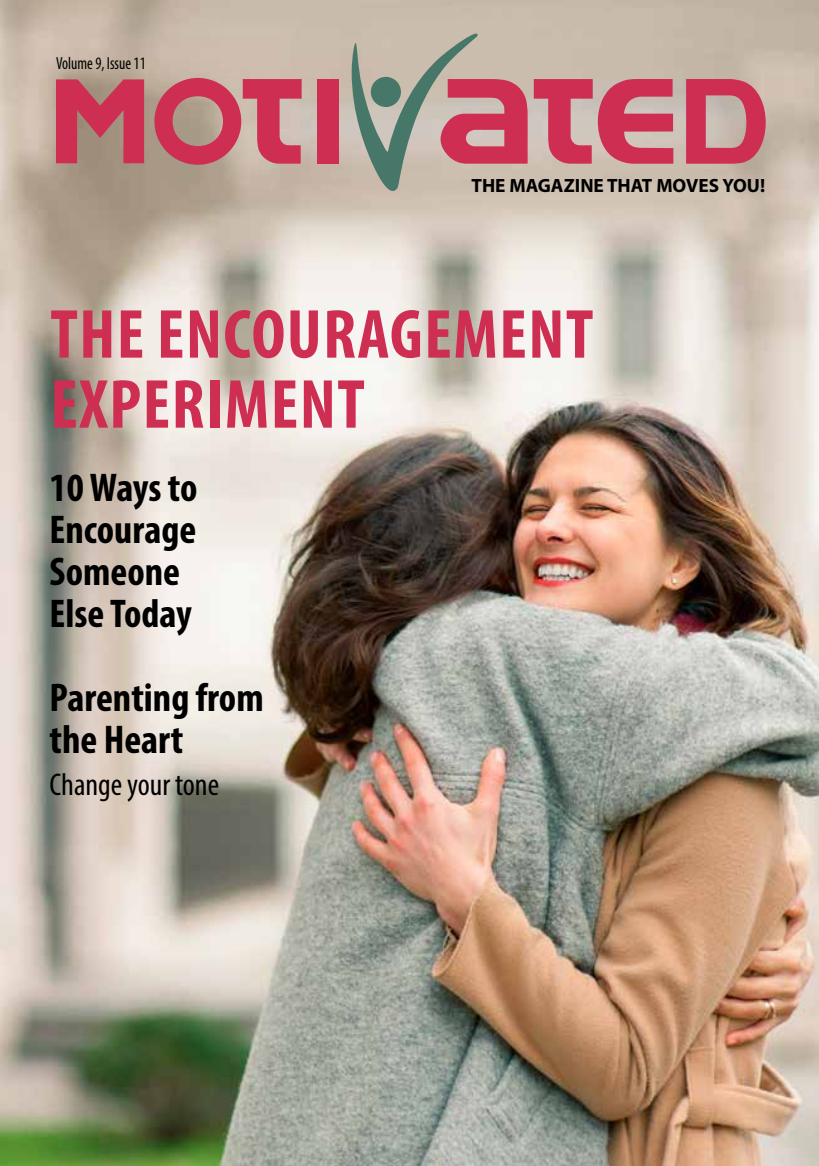
<style>
.page{position:relative;width:819px;height:1166px;background:#fff}
.page>*{position:absolute;margin:0;border:0;box-sizing:border-box;transform-origin:0 0}
.t1{font:700 condensed 70px/70px "Myriad Pro";letter-spacing:.02em;color:#cd2e52}
.t2{font:700 condensed 40.25px/42px "Myriad Pro";color:#000}
.t3{font:condensed 31.5px "Myriad Pro";color:#000}
.t4{font:700 19.25px "Myriad Pro";color:#000}
.t5{font:condensed 17.5px "Myriad Pro";color:#000;scale:.9 1}
</style>
<div class="page">
<img style="left:0;top:0;width:819px;height:1166px">
<svg style="left:56px;top:79px;width:88px;height:84px"></svg>
<div style="left:317px;top:79px;width:22px;height:85px;background:#cd2e52"></div>
<svg style="left:686px;top:79px;width:79px;height:85px"></svg>
<svg style="left:533px;top:79px;width:140px;height:85px"></svg>
<svg style="left:351px;top:33px;width:176px;height:163px"></svg>
<svg style="left:154px;top:78px;width:147px;height:87px"></svg>
<p class="t5" style="left:56px;top:53px;width:101px">Volume 9, Issue 11</p>
<p class="t4" style="left:471px;top:173px;width:295px">THE MAGAZINE THAT MOVES YOU!</p>
<h1 class="t1" style="left:50px;top:298px;width:538px">The Encouragement<br>Experiment</h1>
<p class="t2" style="left:50px;top:466px;width:149px">10 Ways to<br>Encourage<br>Someone<br>Else Today</p>
<p class="t2" style="left:50px;top:676px;width:215px">Parenting from the Heart</p>
<p class="t3" style="left:50px;top:766px;width:171px">Change your tone</p>
</div>
